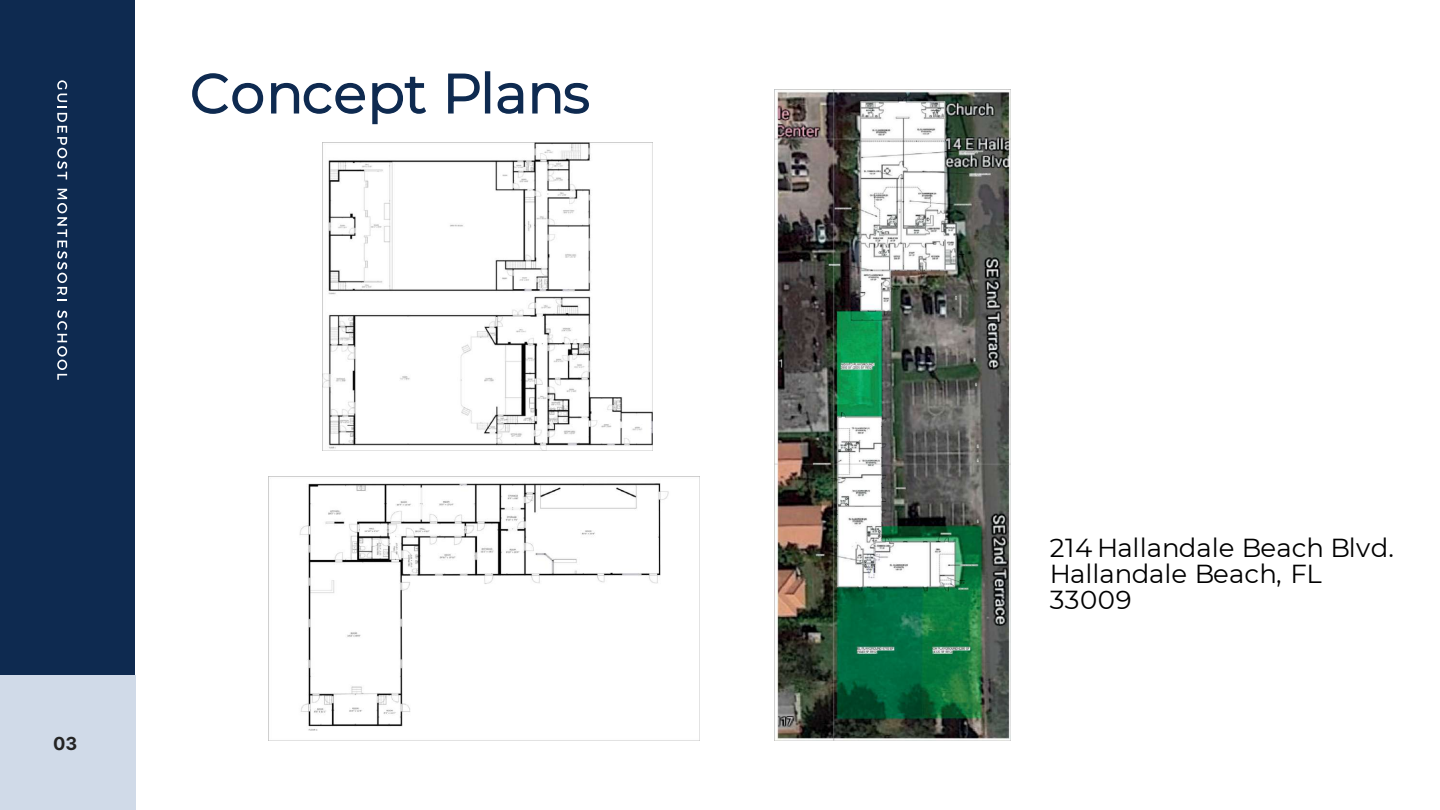
<style>
.page{position:relative;width:1440px;height:810px;background:#fff}
.page>*{position:absolute;margin:0;border:0;box-sizing:border-box;transform-origin:0 0}
.t1{font:55px "Montserrat";color:#0e2a50}
.t2{font:26px/26px "Montserrat";color:#000}
.t3{font:700 18px "Inter";color:#242424}
</style>
<div class="page">
<div style="left:0;top:0;width:135px;height:810px;background:#0e2a50"></div>
<div style="left:0;top:675px;width:135px;height:135px;background:#d0dae8"></div>
<svg style="left:57px;top:80px;width:10px;height:100px"></svg>
<svg style="left:57px;top:189px;width:10px;height:112px"></svg>
<svg style="left:57px;top:310px;width:10px;height:70px"></svg>
<svg style="left:192px;top:73px;width:72px;height:41px"></svg>
<svg style="left:271px;top:82px;width:94px;height:32px"></svg>
<svg style="left:372px;top:76px;width:54px;height:49px"></svg>
<svg style="left:448px;top:73px;width:32px;height:41px"></svg>
<div style="left:485px;top:71px;width:5px;height:43px;border:1px solid #0e2a50"></div>
<svg style="left:497px;top:82px;width:27px;height:32px"></svg>
<svg style="left:532px;top:82px;width:57px;height:32px"></svg>
<img style="left:323px;top:143px;width:329px;height:308px">
<img style="left:299px;top:483px;width:370px;height:248px">
<img style="left:775px;top:89px;width:236px;height:651px">
<h1 class="t1" style="left:190px;top:55px;width:401px">Concept Plans</h1>
<p class="t3" style="left:53px;top:731px;width:26px">03</p>
<p class="t2" style="left:1050px;top:533px;width:345px">214 Hallandale Beach Blvd.</p>
<p class="t2" style="left:1050px;top:559px;width:273px">Hallandale Beach, FL<br>33009</p>
</div>
